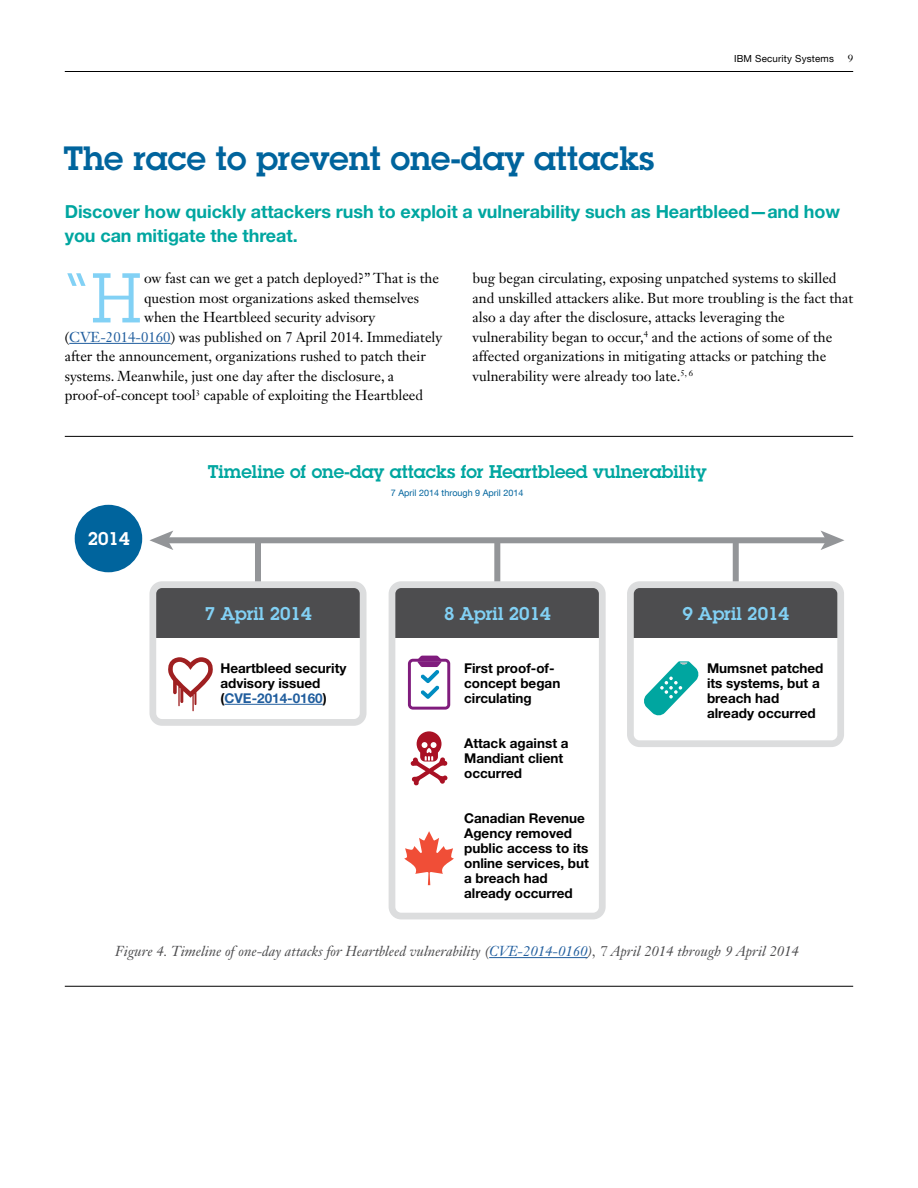
<style>
.page{position:relative;width:918px;height:1188px;background:#fff}
.page>*{position:absolute;margin:0;border:0;box-sizing:border-box;transform-origin:0 0}
.t1{font:68.85px "Lubalin Graph Std";color:#82d1f5}
.t2{font:600 33px "Lubalin Graph Std";color:#00649d}
.t3{font:700 18px/24px "Helvetica Neue LT Pro";letter-spacing:-.005em;color:#00a6a0}
.t4{font:600 18px "Lubalin Graph Std";color:#00a6a0}
.t5{font:600 18px "Lubalin Graph Std";color:#82d1f5}
.t6{font:600 18px "Lubalin Graph Std";color:#fff}
.t7{font:14.25px/19.5px "Janson Text LT Std";color:#000}
.t8{font:italic 14.25px "Janson Text LT Std";color:#4d4d4f}
.t9{font:700 13.5px/15px "Helvetica Neue LT Std";color:#000}
.t10{font:10.5px "Janson Text LT Std";color:#000}
.t11{font:9.75px "Helvetica Neue LT Com";letter-spacing:.02em;color:#000}
.t12{font:9px "Helvetica Neue LT Com";color:#00649d}
.s1{color:#215e9e}
</style>
<div class="page">
<hr style="left:65px;top:71px;width:788px;height:1px;background:#000">
<hr style="left:69px;top:343px;width:102px;height:1px;background:#215e9e">
<hr style="left:65px;top:436px;width:788px;height:1px;background:#000">
<hr style="left:489px;top:957px;width:99px;height:1px;background:#215e9e">
<div style="left:255px;top:540px;width:6px;height:44px;background:#939598"></div>
<div style="left:494px;top:540px;width:6px;height:44px;background:#939598"></div>
<div style="left:733px;top:540px;width:6px;height:44px;background:#939598"></div>
<div style="left:166px;top:537px;width:662px;height:6px;background:#939598"></div>
<svg style="left:149px;top:531px;width:24px;height:19px"></svg>
<svg style="left:821px;top:531px;width:23px;height:19px"></svg>
<div style="left:75px;top:505px;width:67px;height:67px;background:#00649d;border-radius:50%"></div>
<svg style="left:149px;top:581px;width:218px;height:145px"></svg>
<svg style="left:389px;top:581px;width:217px;height:338px"></svg>
<svg style="left:408px;top:656px;width:42px;height:54px"></svg>
<svg style="left:411px;top:731px;width:37px;height:55px"></svg>
<svg style="left:404px;top:831px;width:50px;height:54px"></svg>
<svg style="left:627px;top:581px;width:217px;height:166px"></svg>
<hr style="left:65px;top:986px;width:788px;height:1px;background:#000">
<p class="t11" style="left:734px;top:52px;width:101px">IBM Security Systems</p>
<p class="t10" style="left:848px;top:52px;width:7px">9</p>
<h2 class="t2" style="left:63px;top:136px;width:592px">The race to prevent one-day attacks</h2>
<p class="t3" style="left:65px;top:199px;width:777px">Discover how quickly attackers rush to exploit a vulnerability such as Heartbleed—and how you can mitigate the threat.</p>
<h1 class="t1" style="left:65px;top:255px;width:78px">“H</h1>
<p class="t7" style="left:144px;top:269px;width:297px">ow fast can we get a patch deployed?” That is the</p>
<p class="t7" style="left:472px;top:269px;width:382px">bug began circulating, exposing unpatched systems to skilled and unskilled attackers alike. But more troubling is the fact that also a day after the disclosure, attacks leveraging the vulnerability began to occur,<sup>4</sup> and the actions of some of the affected organizations in mitigating attacks or patching the vulnerability were already too late.<sup>5,</sup> <sup>6</sup></p>
<p class="t7" style="left:144px;top:288px;width:277px">question most organizations asked themselves</p>
<p class="t7" style="left:144px;top:308px;width:233px">when the Heartbleed security advisory</p>
<p class="t7" style="left:65px;top:327px;width:379px">(<span class="s1">CVE-2014-0160</span>) was published on 7 April 2014. Immediately</p>
<p class="t7" style="left:65px;top:347px;width:363px">after the announcement, organizations rushed to patch their</p>
<p class="t7" style="left:65px;top:366px;width:331px">systems. Meanwhile, just one day after the disclosure, a</p>
<p class="t7" style="left:65px;top:386px;width:360px">proof-of-concept tool<sup>3</sup> capable of exploiting the Heartbleed</p>
<p class="t6" style="left:88px;top:527px;width:43px">2014</p>
<p class="t4" style="left:208px;top:460px;width:500px">Timeline of one-day attacks for Heartbleed vulnerability</p>
<p class="t12" style="left:391px;top:487px;width:134px">7 April 2014 through 9 April 2014</p>
<p class="t5" style="left:205px;top:601px;width:108px">7 April 2014</p>
<p class="t9" style="left:220px;top:660px;width:127px">Heartbleed security advisory issued (<span class="s1">CVE-2014-0160</span>)</p>
<p class="t5" style="left:444px;top:601px;width:108px">8 April 2014</p>
<p class="t9" style="left:464px;top:660px;width:98px">First proof-of&shy;concept began circulating</p>
<p class="t9" style="left:464px;top:735px;width:106px">Attack against a<br>Mandiant client occurred</p>
<p class="t9" style="left:464px;top:810px;width:126px">Canadian Revenue<br>Agency removed public access to its online services, but a breach had already occurred</p>
<p class="t5" style="left:682px;top:601px;width:108px">9 April 2014</p>
<p class="t9" style="left:707px;top:660px;width:118px">Mumsnet patched its systems, but a breach had already occurred</p>
<p class="t8" style="left:115px;top:942px;width:685px">Figure 4. Timeline of one-day attacks for Heartbleed vulnerability (<span class="s1">CVE-2014-0160</span>), 7 April 2014 through 9 April 2014</p>
</div>
